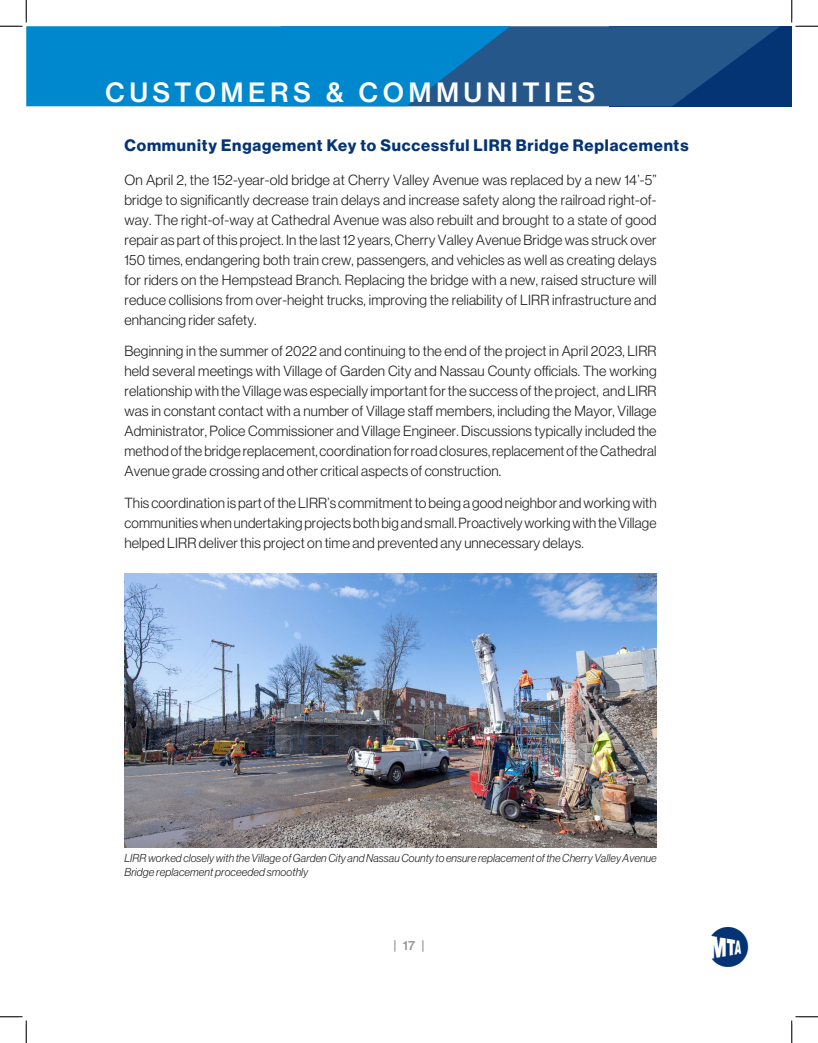
<style>
.page{position:relative;width:818px;height:1043px;background:#fff}
.page>*{position:absolute;margin:0;border:0;box-sizing:border-box;transform-origin:0 0}
.t1{font:40px "MTA Logo";color:#053474}
.t2{font:26.25px "N Haas Grotesk TX Pro 65 Md";letter-spacing:.165em;color:#fff}
.Chart_title{font:16.25px "N Haas Grotesk DS Pro 75 Bd";letter-spacing:.05em;color:#053474}
.Paragraph{font:14.38px/20px "N Haas Grotesk DS Pro 45 Lt";letter-spacing:.01em;color:#231f20;text-align:justify}
.t3{font:12.5px "N Haas Grotesk TX Pro 65 Md";color:#939598}
.Paragraph-2{font:11.25px/13.8px "N Haas Grotesk DS Pro 46 Lt It";letter-spacing:.01em;color:#231f20}
</style>
<div class="page">
<div style="left:609px;top:26px;width:182px;height:80px;background:#053474"></div>
<svg style="left:510px;top:26px;width:270px;height:80px;fill:#26578b"></svg>
<svg style="left:26px;top:26px;width:484px;height:80px;background:#0483c6"></svg>
<img style="left:124px;top:573px;width:532px;height:274px">
<svg style="left:0;top:0;width:27px;height:27px"></svg>
<svg style="left:0;top:1016px;width:27px;height:26px"></svg>
<svg style="left:791px;top:0;width:27px;height:27px"></svg>
<svg style="left:791px;top:1016px;width:27px;height:26px"></svg>
<p class="t2" style="left:105px;top:76px;width:491px">CUSTOMERS &amp; COMMUNITIES</p>
<p class="Chart_title" style="left:124px;top:136px;width:565px">Community Engagement Key to Successful LIRR Bridge Replacements</p>
<p class="Paragraph" style="left:124px;top:170px;width:534px">On April 2, the 152-year-old bridge at Cherry Valley Avenue was replaced by a new 14’-5” bridge to significantly decrease train delays and increase safety along the railroad right-of&shy;way. The right-of-way at Cathedral Avenue was also rebuilt and brought to a state of good repair as part of this project. In the last 12 years, Cherry Valley Avenue Bridge was struck over 150 times, endangering both train crew, passengers, and vehicles as well as creating delays for riders on the Hempstead Branch. Replacing the bridge with a new, raised structure will reduce collisions from over-height trucks, improving the reliability of LIRR infrastructure and enhancing rider safety.</p>
<p class="Paragraph" style="left:124px;top:341px;width:533px">Beginning in the summer of 2022 and continuing to the end of the project in April 2023, LIRR held several meetings with Village of Garden City and Nassau County officials. The working relationship with the Village was especially important for the success of the project, and LIRR was in constant contact with a number of Village staff members, including the Mayor, Village Administrator, Police Commissioner and Village Engineer. Discussions typically included the method of the bridge replacement, coordination for road closures, replacement of the Cathedral Avenue grade crossing and other critical aspects of construction.</p>
<p class="Paragraph" style="left:124px;top:492px;width:533px">This coordination is part of the LIRR’s commitment to being a good neighbor and working with communities when undertaking projects both big and small. Proactively working with the Village helped LIRR deliver this project on time and prevented any unnecessary delays.</p>
<p class="Paragraph-2" style="left:124px;top:851px;width:533px">LIRR worked closely with the Village of Garden City and Nassau County to ensure replacement of the Cherry Valley Avenue<br>Bridge replacement proceeded smoothly</p>
<p class="t3" style="left:393px;top:937px;width:33px">| 17 |</p>
<h1 class="t1" style="left:711px;top:926px;width:39px">M</h1>
</div>
